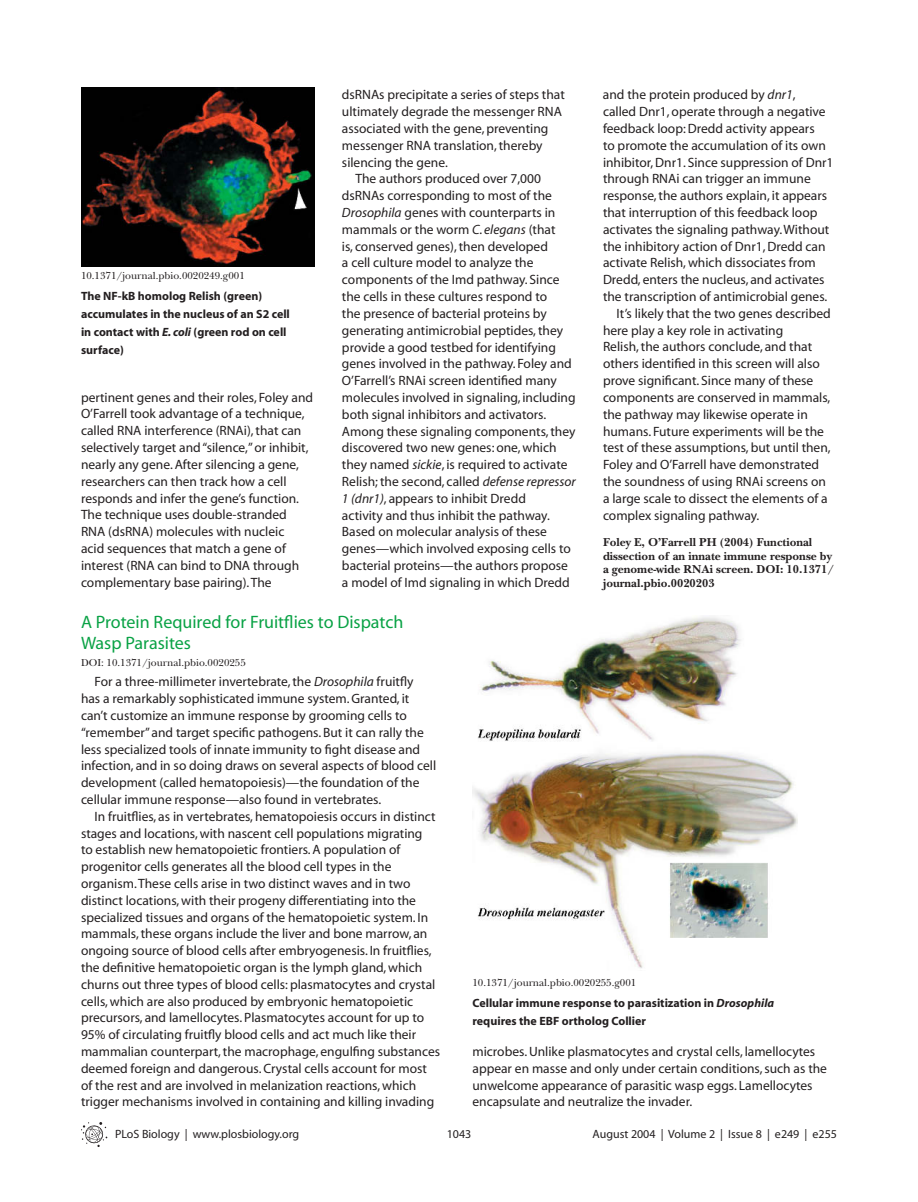
<style>
.page{position:relative;width:918px;height:1202px;background:#fff}
.page>*{position:absolute;margin:0;border:0;box-sizing:border-box;transform-origin:0 0}
.t1{font:18px/21px "Myriad";color:#09a245}
.t2{font:13.5px/16.8px "Myriad";color:#231f20}
.t3{font:700 12px/18px "Myriad";color:#231f20}
.t4{font:700 12px/13.5px "PLB Iserif";color:#231f20}
.t5{font:12px "Myriad";color:#231f20}
.t6{font:500 10.5px "PLB Iserif";color:#231f20}
.s1{font-style:italic}
</style>
<div class="page">
<svg style="left:81px;top:1122px;width:26px;height:25px"></svg>
<img style="left:81px;top:88px;width:234px;height:178px">
<img style="left:472px;top:617px;width:326px;height:351px">
<p class="t6" style="left:81px;top:271px;width:165px">10.1371/journal.pbio.0020249.g001</p>
<p class="t3" style="left:81px;top:287px;width:210px">The NF-kB homolog Relish (green) accumulates in the nucleus of an S2 cell in contact with <span class="s1">E. coli</span> (green rod on cell surface)</p>
<p class="t2" style="left:81px;top:390px;width:234px">pertinent genes and their roles, Foley and O’Farrell took advantage of a technique, called RNA interference (RNAi), that can selectively target and “silence,” or inhibit, nearly any gene. After silencing a gene, researchers can then track how a cell responds and infer the gene’s function.<br>The technique uses double-stranded RNA (dsRNA) molecules with nucleic<br>acid sequences that match a gene of interest (RNA can bind to DNA through complementary base pairing). The</p>
<p class="t2" style="left:342px;top:88px;width:224px">dsRNAs precipitate a series of steps that</p>
<p class="t2" style="left:342px;top:104px;width:222px">ultimately degrade the messenger RNA</p>
<p class="t2" style="left:342px;top:121px;width:208px">associated with the gene, preventing</p>
<p class="t2" style="left:342px;top:138px;width:202px">messenger RNA translation, thereby</p>
<p class="t2" style="left:342px;top:155px;width:107px">silencing the gene.</p>
<p class="t2" style="left:355px;top:172px;width:187px">The authors produced over 7,000</p>
<p class="t2" style="left:342px;top:188px;width:212px">dsRNAs corresponding to most of the</p>
<p class="t2" style="left:342px;top:205px;width:215px"><span class="s1">Drosophila</span> genes with counterparts in</p>
<p class="t2" style="left:342px;top:222px;width:215px">mammals or the worm <span class="s1">C. elegans</span> (that</p>
<p class="t2" style="left:342px;top:239px;width:208px">is, conserved genes), then developed</p>
<p class="t2" style="left:342px;top:256px;width:193px">a cell culture model to analyze the</p>
<p class="t2" style="left:342px;top:272px;width:219px">components of the Imd pathway. Since</p>
<p class="t2" style="left:342px;top:289px;width:207px">the cells in these cultures respond to</p>
<p class="t2" style="left:342px;top:306px;width:206px">the presence of bacterial proteins by</p>
<p class="t2" style="left:342px;top:323px;width:223px">generating antimicrobial peptides, they</p>
<p class="t2" style="left:342px;top:340px;width:215px">provide a good testbed for identifying</p>
<p class="t2" style="left:342px;top:356px;width:231px">genes involved in the pathway. Foley and</p>
<p class="t2" style="left:342px;top:373px;width:216px">O’Farrell’s RNAi screen identified many</p>
<p class="t2" style="left:342px;top:390px;width:235px">molecules involved in signaling, including</p>
<p class="t2" style="left:342px;top:407px;width:206px">both signal inhibitors and activators.</p>
<p class="t2" style="left:342px;top:424px;width:235px">Among these signaling components, they</p>
<p class="t2" style="left:342px;top:440px;width:216px">discovered two new genes: one, which</p>
<p class="t2" style="left:342px;top:457px;width:227px">they named <span class="s1">sickie</span>, is required to activate</p>
<p class="t2" style="left:342px;top:474px;width:235px">Relish; the second, called <span class="s1">defense repressor</span></p>
<p class="t2" style="left:342px;top:491px;width:185px"><span class="s1">1 (dnr1)</span>, appears to inhibit Dredd</p>
<p class="t2" style="left:342px;top:507px;width:209px">activity and thus inhibit the pathway.</p>
<p class="t2" style="left:342px;top:524px;width:206px">Based on molecular analysis of these</p>
<p class="t2" style="left:342px;top:541px;width:230px">genes—which involved exposing cells to</p>
<p class="t2" style="left:342px;top:558px;width:227px">bacterial proteins—the authors propose</p>
<p class="t2" style="left:342px;top:575px;width:229px">a model of Imd signaling in which Dredd</p>
<p class="t2" style="left:603px;top:87px;width:194px">and the protein produced by <span class="s1">dnr1</span>,</p>
<p class="t2" style="left:603px;top:104px;width:224px">called Dnr1, operate through a negative</p>
<p class="t2" style="left:603px;top:121px;width:213px">feedback loop: Dredd activity appears</p>
<p class="t2" style="left:603px;top:138px;width:224px">to promote the accumulation of its own</p>
<p class="t2" style="left:603px;top:155px;width:232px">inhibitor, Dnr1. Since suppression of Dnr1</p>
<p class="t2" style="left:603px;top:171px;width:209px">through RNAi can trigger an immune</p>
<p class="t2" style="left:603px;top:188px;width:226px">response, the authors explain, it appears</p>
<p class="t2" style="left:603px;top:205px;width:216px">that interruption of this feedback loop</p>
<p class="t2" style="left:603px;top:222px;width:228px">activates the signaling pathway. Without</p>
<p class="t2" style="left:603px;top:239px;width:224px">the inhibitory action of Dnr1, Dredd can</p>
<p class="t2" style="left:603px;top:255px;width:214px">activate Relish, which dissociates from</p>
<p class="t2" style="left:603px;top:272px;width:223px">Dredd, enters the nucleus, and activates</p>
<p class="t2" style="left:603px;top:289px;width:226px">the transcription of antimicrobial genes.</p>
<p class="t2" style="left:617px;top:306px;width:216px">It’s likely that the two genes described</p>
<p class="t2" style="left:603px;top:323px;width:182px">here play a key role in activating</p>
<p class="t2" style="left:603px;top:339px;width:211px">Relish, the authors conclude, and that</p>
<p class="t2" style="left:603px;top:356px;width:218px">others identified in this screen will also</p>
<p class="t2" style="left:603px;top:373px;width:212px">prove significant. Since many of these</p>
<p class="t2" style="left:603px;top:390px;width:229px">components are conserved in mammals,</p>
<p class="t2" style="left:603px;top:407px;width:206px">the pathway may likewise operate in</p>
<p class="t2" style="left:603px;top:423px;width:223px">humans. Future experiments will be the</p>
<p class="t2" style="left:603px;top:440px;width:229px">test of these assumptions, but until then,</p>
<p class="t2" style="left:603px;top:457px;width:218px">Foley and O’Farrell have demonstrated</p>
<p class="t2" style="left:603px;top:474px;width:225px">the soundness of using RNAi screens on</p>
<p class="t2" style="left:603px;top:491px;width:226px">a large scale to dissect the elements of a</p>
<p class="t2" style="left:603px;top:507px;width:158px">complex signaling pathway.</p>
<p class="t4" style="left:603px;top:537px;width:233px">Foley E, O’Farrell PH (2004) Functional dissection of an innate immune response by a genome-wide RNAi screen. DOI: 10.1371/ journal.pbio.0020203</p>
<h1 class="t1" style="left:81px;top:613px;width:324px">A Protein Required for Fruitflies to Dispatch<br>Wasp Parasites</h1>
<p class="t6" style="left:81px;top:658px;width:166px">DOI: 10.1371/journal.pbio.0020255</p>
<p class="t2" style="left:81px;top:674px;width:357px;text-indent:14px">For a three-millimeter invertebrate, the <span class="s1">Drosophila</span> fruitfly<br>has a remarkably sophisticated immune system. Granted, it can’t customize an immune response by grooming cells to “remember” and target specific pathogens. But it can rally the less specialized tools of innate immunity to fight disease and infection, and in so doing draws on several aspects of blood cell development (called hematopoiesis)—the foundation of the cellular immune response—also found in vertebrates.</p>
<p class="t2" style="left:81px;top:809px;width:361px;text-indent:14px">In fruitflies, as in vertebrates, hematopoiesis occurs in distinct stages and locations, with nascent cell populations migrating<br>to establish new hematopoietic frontiers. A population of progenitor cells generates all the blood cell types in the organism. These cells arise in two distinct waves and in two distinct locations, with their progeny differentiating into the specialized tissues and organs of the hematopoietic system. In mammals, these organs include the liver and bone marrow, an ongoing source of blood cells after embryogenesis. In fruitflies, the definitive hematopoietic organ is the lymph gland, which churns out three types of blood cells: plasmatocytes and crystal cells, which are also produced by embryonic hematopoietic precursors, and lamellocytes. Plasmatocytes account for up to 95% of circulating fruitfly blood cells and act much like their mammalian counterpart, the macrophage, engulfing substances deemed foreign and dangerous. Crystal cells account for most of the rest and are involved in melanization reactions, which trigger mechanisms involved in containing and killing invading</p>
<p class="t6" style="left:472px;top:978px;width:165px">10.1371/journal.pbio.0020255.g001</p>
<p class="t3" style="left:472px;top:994px;width:303px">Cellular immune response to parasitization in <span class="s1">Drosophila </span>requires the EBF ortholog Collier</p>
<p class="t2" style="left:472px;top:1044px;width:356px">microbes. Unlike plasmatocytes and crystal cells, lamellocytes appear en masse and only under certain conditions, such as the unwelcome appearance of parasitic wasp eggs. Lamellocytes encapsulate and neutralize the invader.</p>
<p class="t5" style="left:115px;top:1129px;width:186px">PLoS Biology | www.plosbiology.org</p>
<p class="t5" style="left:447px;top:1129px;width:26px">1043</p>
<p class="t5" style="left:593px;top:1129px;width:246px">August 2004 | Volume 2 | Issue 8 | e249 | e255</p>
</div>
